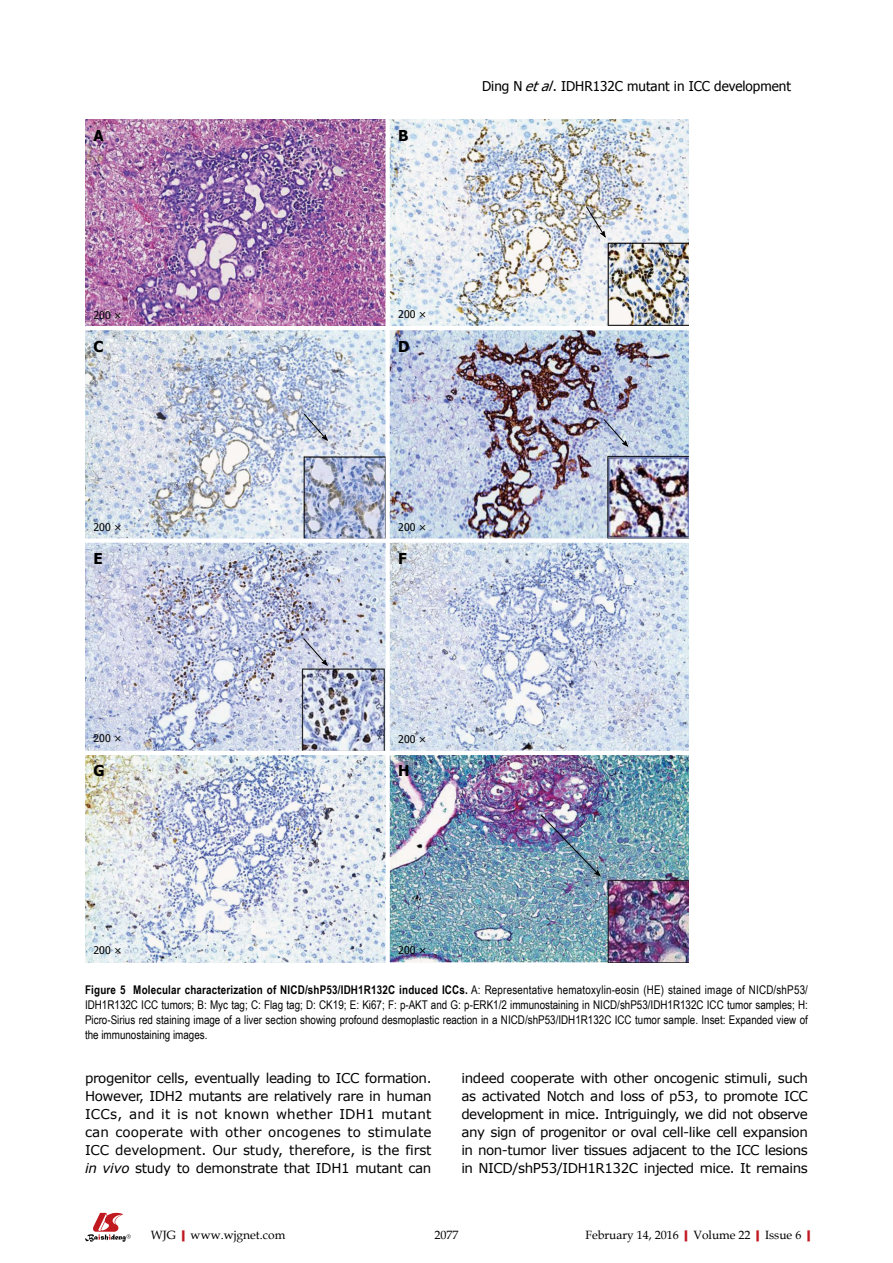
<style>
.page{position:relative;width:893px;height:1263px;background:#fff}
.page>*{position:absolute;margin:0;border:0;box-sizing:border-box;transform-origin:0 0}
.t1{font:700 15px "Tahoma";color:#000}
.t2{font:13.5px/18px "Verdana";letter-spacing:-.03em;color:#000;text-align:justify}
.t3{font:13.5px "Tahoma";color:#000}
.t4{font:12px/15px "Arial Narrow";color:#000;text-align:justify}
.t5{font:12px "Book Antiqua";color:#000}
.t6{font:10.5px "Tahoma";color:#000}
.s1{font-style:italic}
.s2{font-weight:700}
.s3{font-weight:700;color:#c01920}
</style>
<div class="page">
<svg style="left:85px;top:1213px;width:46px;height:29px"></svg>
<img style="left:85px;top:119px;width:604px;height:419px">
<img style="left:390px;top:543px;width:299px;height:419px">
<img style="left:85px;top:543px;width:301px;height:419px">
<hr style="left:386px;top:119px;width:4px;height:845px;background:#fff">
<hr style="left:85px;top:326px;width:608px;height:4px;background:#fff">
<hr style="left:85px;top:751px;width:605px;height:4px;background:#fff">
<svg style="left:586px;top:206px;width:20px;height:31px"></svg>
<svg style="left:303px;top:413px;width:25px;height:28px"></svg>
<svg style="left:603px;top:419px;width:25px;height:28px"></svg>
<svg style="left:303px;top:638px;width:25px;height:28px"></svg>
<img style="left:542px;top:815px;width:58px;height:61px">
<p class="t1" style="left:94px;top:125px;width:12px">A</p>
<p class="t1" style="left:398px;top:125px;width:12px">B</p>
<p class="t3" style="left:482px;top:77px;width:310px">Ding N <span class="s1">etal</span>. IDHR132C mutant in ICC development</p>
<p class="t6" style="left:94px;top:308px;width:30px">200 ×</p>
<p class="t6" style="left:398px;top:308px;width:30px">200 ×</p>
<p class="t1" style="left:94px;top:336px;width:12px">C</p>
<p class="t1" style="left:398px;top:336px;width:13px">D</p>
<p class="t6" style="left:94px;top:520px;width:30px">200 ×</p>
<p class="t6" style="left:398px;top:520px;width:30px">200 ×</p>
<p class="t1" style="left:94px;top:548px;width:11px">E</p>
<p class="t1" style="left:398px;top:548px;width:10px">F</p>
<p class="t6" style="left:94px;top:731px;width:30px">200 ×</p>
<p class="t6" style="left:398px;top:732px;width:30px">200 ×</p>
<p class="t1" style="left:94px;top:760px;width:13px">G</p>
<p class="t1" style="left:398px;top:760px;width:13px">H</p>
<p class="t6" style="left:94px;top:943px;width:30px">200 ×</p>
<p class="t6" style="left:398px;top:943px;width:30px">200 ×</p>
<p class="t4" style="left:85px;top:982px;width:724px"><span class="s2">Figure 5 Molecular characterization of NICD/shP53/IDH1R132C induced ICCs.</span> A: Representative hematoxylin-eosin (HE) stained image of NICD/shP53/ IDH1R132C ICC tumors; B: Myc tag; C: Flag tag; D: CK19; E: Ki67; F: p-AKT and G: p-ERK1/2 immunostaining in NICD/shP53/IDH1R132C ICC tumor samples; H:<br>Picro-Sirius red staining image of a liver section showing profound desmoplastic reaction in a NICD/shP53/IDH1R132C ICC tumor sample. Inset: Expanded view of the immunostaining images.</p>
<p class="t2" style="left:85px;top:1068px;width:348px">progenitor cells, eventually leading to ICC formation.<br>However, IDH2 mutants are relatively rare in human ICCs, and it is not known whether IDH1 mutant can cooperate with other oncogenes to stimulate ICC development. Our study, therefore, is the first <span class="s1">in vivo</span> study to demonstrate that IDH1 mutant can</p>
<p class="t2" style="left:461px;top:1068px;width:348px">indeed cooperate with other oncogenic stimuli, such as activated Notch and loss of p53, to promote ICC development in mice. Intriguingly, we did not observe any sign of progenitor or oval cell-like cell expansion in non-tumor liver tissues adjacent to the ICC lesions in NICD/shP53/IDH1R132C injected mice. It remains</p>
<p class="t5" style="left:151px;top:1226px;width:136px">WJG<span class="s3">|</span>www.wjgnet.com</p>
<p class="t5" style="left:434px;top:1226px;width:25px">2077</p>
<p class="t5" style="left:585px;top:1226px;width:232px">February 14, 2016<span class="s3">|</span>Volume 22<span class="s3">|</span>Issue 6<span class="s3">|</span></p>
</div>
